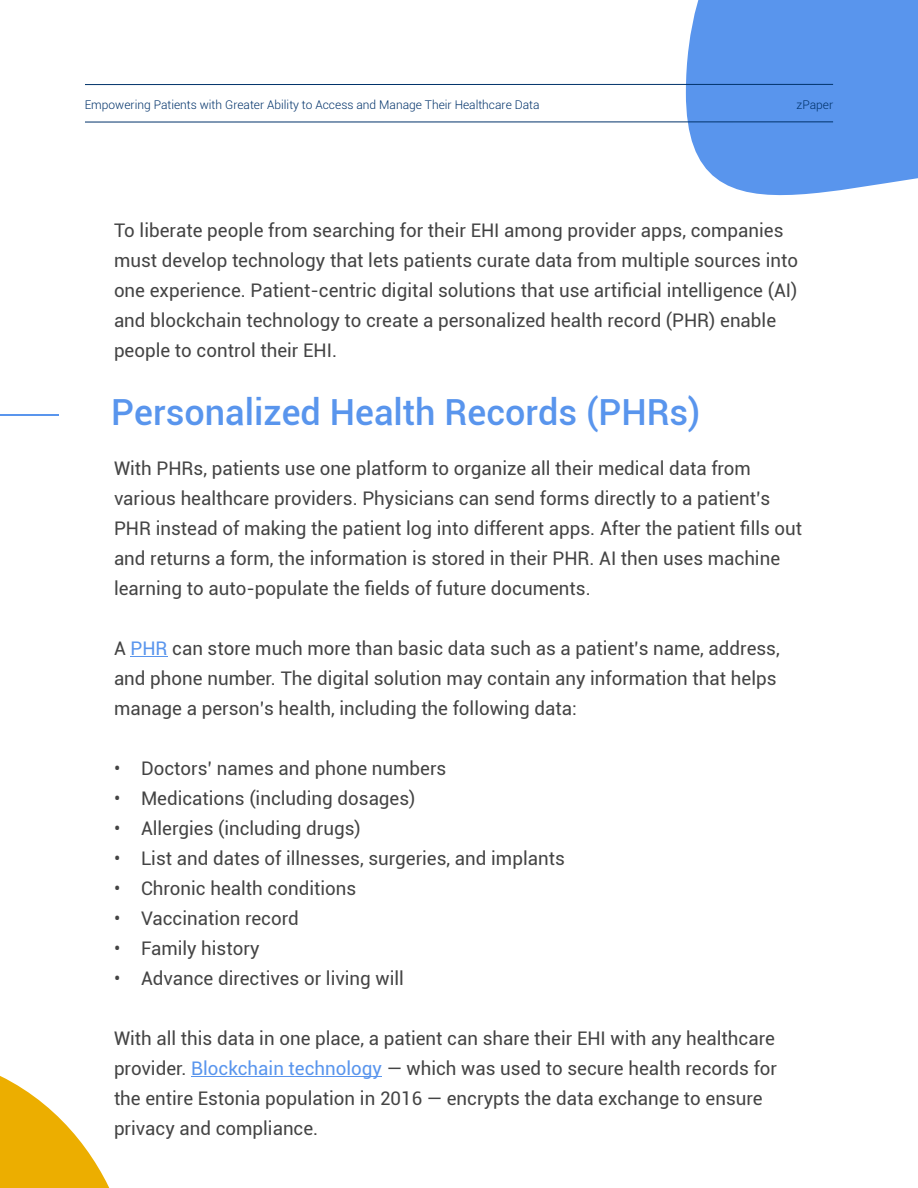
<style>
.page{position:relative;width:918px;height:1188px;background:#fff}
.page>*{position:absolute;margin:0;border:0;box-sizing:border-box;transform-origin:0 0}
.t1{font:500 36px "Roboto";color:#5995ed}
.t2{font:18.75px/30px "Roboto";color:#444}
.t3{font:300 12px "Roboto";color:#00326a}
.s1{color:#5995ed}
</style>
<div class="page">
<svg style="left:686px;top:0;width:232px;height:196px;background:#639bed"></svg>
<svg style="left:0;top:1076px;width:110px;height:112px"></svg>
<hr style="left:0;top:415px;width:59px;height:1px;background:#5995ed">
<hr style="left:85px;top:84px;width:748px;height:1px;background:#00326a">
<hr style="left:85px;top:122px;width:748px;height:1px;background:#00326a">
<hr style="left:131px;top:656px;width:37px;height:1px;background:#5995ed">
<hr style="left:191px;top:1076px;width:191px;height:1px;background:#5995ed">
<p class="t3" style="left:85px;top:100px;width:456px">Empowering Patients with Greater Ability to Access and Manage Their Healthcare Data</p>
<p class="t3" style="left:797px;top:100px;width:38px">zPaper</p>
<p class="t2" style="left:114px;top:217px;width:686px">To liberate people from searching for their EHI among provider apps, companies must develop technology that lets patients curate data from multiple sources into one experience. Patient-centric digital solutions that use artificial intelligence (AI) and blockchain technology to create a personalized health record (PHR) enable people to control their EHI.</p>
<h1 class="t1" style="left:111px;top:398px;width:591px">Personalized Health Records (PHRs)</h1>
<p class="t2" style="left:114px;top:455px;width:690px">With PHRs, patients use one platform to organize all their medical data from various healthcare providers. Physicians can send forms directly to a patient’s PHR instead of making the patient log into different apps. After the patient fills out and returns a form, the information is stored in their PHR. AI then uses machine learning to auto-populate the fields of future documents.</p>
<p class="t2" style="left:114px;top:635px;width:667px">A <span class="s1">PHR</span> can store much more than basic data such as a patient’s name, address, and phone number. The digital solution may contain any information that helps manage a person’s health, including the following data:</p>
<p class="t2" style="left:114px;top:755px;width:334px">• Doctors’ names and phone numbers</p>
<p class="t2" style="left:114px;top:785px;width:303px">• Medications (including dosages)</p>
<p class="t2" style="left:114px;top:815px;width:248px">• Allergies (including drugs)</p>
<p class="t2" style="left:114px;top:845px;width:452px">• List and dates of illnesses, surgeries, and implants</p>
<p class="t2" style="left:114px;top:875px;width:244px">• Chronic health conditions</p>
<p class="t2" style="left:114px;top:905px;width:186px">• Vaccination record</p>
<p class="t2" style="left:114px;top:935px;width:147px">• Family history</p>
<p class="t2" style="left:114px;top:965px;width:291px">• Advance directives or living will</p>
<p class="t2" style="left:114px;top:1025px;width:665px">With all this data in one place, a patient can share their EHI with any healthcare provider. <span class="s1">Blockchain technology</span> — which was used to secure health records for the entire Estonia population in 2016 — encrypts the data exchange to ensure privacy and compliance.</p>
</div>
